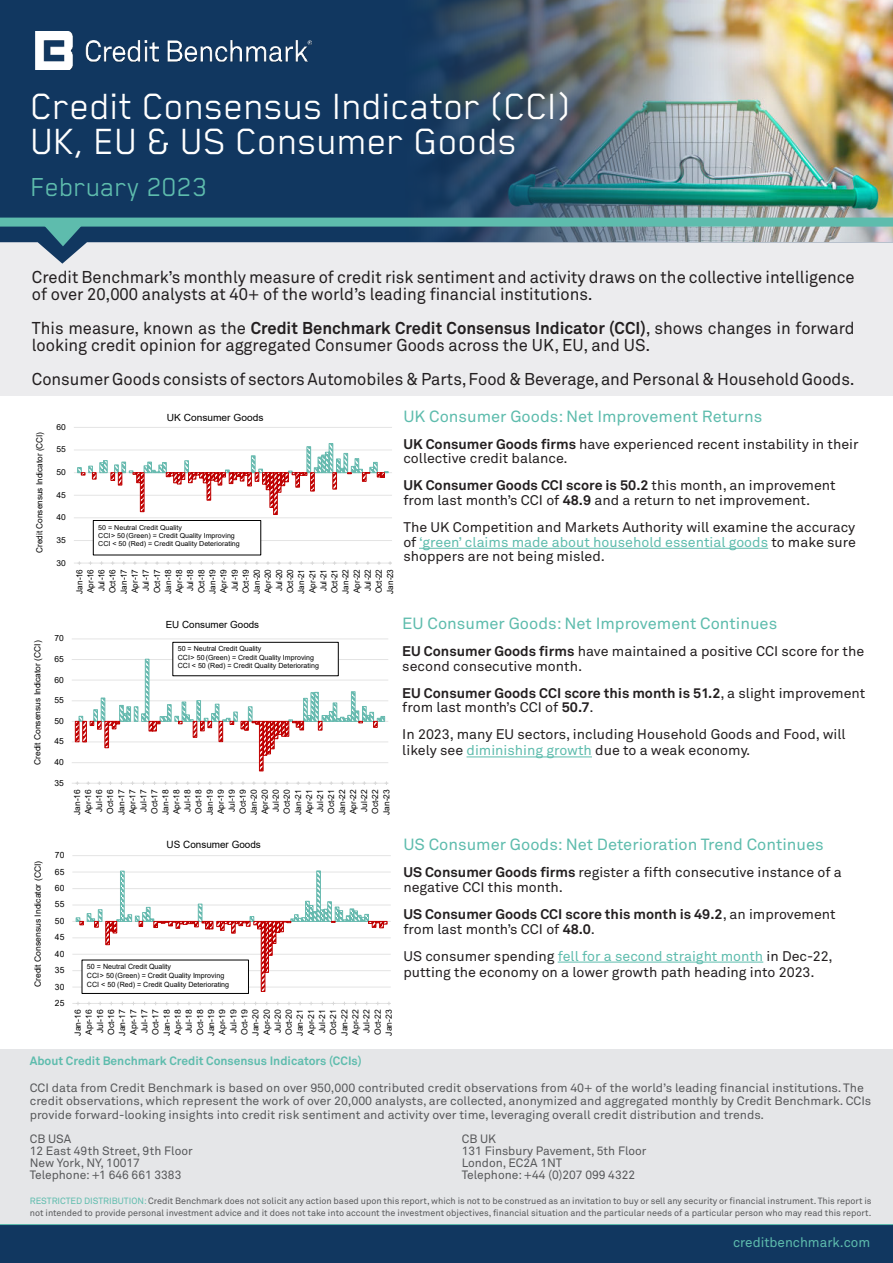
<style>
.page{position:relative;width:893px;height:1263px;background:#fff}
.page>*{position:absolute;margin:0;border:0;box-sizing:border-box;transform-origin:0 0}
.t1{font:42px/34.5px "Blender Pro";color:#fff}
.t2{font:30px "Blender Pro";color:#5ebcad}
.t3{font:16.95px/17px "Akkurat Pro";color:#231f20}
.t4{font:16.05px "Akkurat Pro";color:#5ebcad}
.t5{font:13.8px/14.5px "Akkurat Pro";color:#231f20}
.t6{font:700 13.8px/14.5px "Akkurat Pro";color:#231f20}
.t7{font:13.5px "Akkurat Pro";color:#5ebcad}
.t8{font:12px/13.5px "Akkurat Pro";color:#57585a}
.t9{font:700 12px "Akkurat Pro";color:#5ebcad}
.t10{font:10.05px "Arial";color:#000}
.t11{font:9.9px "Arial";color:#000}
.t12{font:9.75px "Arial";color:#000}
.t13{font:9px/12px "Akkurat Pro";color:#57585a}
.t14{font:8.55px/11.1px "Arial";color:#000;text-align:justify}
.t15{font:8.4px/11.1px "Arial";color:#000;text-align:center}
.t16{font:8.25px "Arial";color:#000}
.t17{font:7.2px/8.6px "Arial";color:#000}
.t18{font:7.05px/8.4px "Arial";color:#000}
.t19{font:6.9px/8.2px "Arial";color:#000}
.s1{font-weight:700}
.s2{color:#5ebcad}
.s3{font-weight:400}
</style>
<div class="page">
<div style="left:0;top:236px;width:893px;height:159px;background:#ececee"></div>
<svg style="left:0;top:0;width:893px;height:264px;fill:#113760"></svg>
<img style="left:331px;top:0;width:562px;height:242px">
<div style="left:0;top:218px;width:893px;height:9px;background:#5ebcad"></div>
<svg style="left:45px;top:227px;width:36px;height:19px"></svg>
<img style="left:35px;top:32px;width:277px;height:37px">
<div style="left:0;top:1049px;width:893px;height:176px;background:#e5e6e8"></div>
<div style="left:0;top:1225px;width:893px;height:38px;background:#113760"></div>
<hr style="left:0;top:1224px;width:893px;height:1px;background:#5ebcad">
<hr style="left:558px;top:962px;width:205px;height:1px;background:#5ebcad">
<hr style="left:419px;top:548px;width:349px;height:1px;background:#5ebcad">
<hr style="left:466px;top:757px;width:126px;height:1px;background:#5ebcad">
<svg style="left:74px;top:427px;width:318px;height:138px"></svg>
<div style="left:93px;top:520px;width:168px;height:35px;background:#fff"></div>
<div style="left:93px;top:520px;width:168px;height:35px;border:1px solid #000"></div>
<svg style="left:72px;top:638px;width:317px;height:147px"></svg>
<div style="left:173px;top:642px;width:165px;height:34px;background:#fff"></div>
<div style="left:173px;top:642px;width:166px;height:34px;border:1px solid #000"></div>
<svg style="left:72px;top:855px;width:319px;height:151px"></svg>
<div style="left:82px;top:960px;width:166px;height:33px;background:#fff"></div>
<div style="left:82px;top:960px;width:167px;height:34px;border:1px solid #000"></div>
<h1 class="t1" style="left:31px;top:92px;width:541px">Credit Consensus Indicator (CCI)<br>UK, EU &amp; US Consumer Goods</h1>
<h2 class="t2" style="left:31px;top:176px;width:178px">February 2023</h2>
<p class="t3" style="left:32px;top:270px;width:824px">Credit Benchmark’s monthly measure of credit risk sentiment and activity draws on the collective intelligence of over 20,000 analysts at 40+ of the world’s leading financial institutions.</p>
<p class="t3" style="left:32px;top:321px;width:824px">This measure, known as the <span class="s1">Credit Benchmark Credit Consensus Indicator (CCI)</span>, shows changes in forward looking credit opinion for aggregated Consumer Goods across the UK, EU, and US.</p>
<p class="t3" style="left:32px;top:372px;width:824px">Consumer Goods consists of sectors Automobiles &amp; Parts, Food &amp; Beverage, and Personal &amp; Household Goods.</p>
<p class="t14" style="left:35px;top:553px;width:122px;rotate:-90deg">Credit Consensus Indicator (CCI)</p>
<p class="t15" style="left:33px;top:765px;width:126px;rotate:-90deg">Credit Consensus Indicator (CCI)</p>
<p class="t14" style="left:33px;top:987px;width:128px;rotate:-90deg">Credit Consensus Indicator (CCI)</p>
<p class="t16" style="left:57px;top:424px;width:11px">60</p>
<p class="t16" style="left:57px;top:446px;width:11px">55</p>
<p class="t16" style="left:57px;top:469px;width:11px">50</p>
<p class="t16" style="left:57px;top:492px;width:11px">45</p>
<p class="t16" style="left:57px;top:514px;width:11px">40</p>
<p class="t16" style="left:57px;top:537px;width:11px">35</p>
<p class="t16" style="left:57px;top:559px;width:11px">30</p>
<p class="t11" style="left:167px;top:414px;width:98px">UK Consumer Goods</p>
<p class="t19" style="left:98px;top:524px;width:143px">50 = Neutral Credit Quality<br>CCI&gt; 50 (Green) = Credit Quality Improving<br>CCI &lt; 50 (Red) = Credit Quality Deteriorating</p>
<p class="t14" style="left:75px;top:594px;width:26px;rotate:-90deg">Jan-16<br>Apr-16<br>Jul-16<br>Oct-16<br>Jan-17<br>Apr-17<br>Jul-17<br>Oct-17<br>Jan-18<br>Apr-18<br>Jul-18<br>Oct-18<br>Jan-19<br>Apr-19<br>Jul-19<br>Oct-19<br>Jan-20<br>Apr-20<br>Jul-20<br>Oct-20<br>Jan-21<br>Apr-21<br>Jul-21<br>Oct-21<br>Jan-22<br>Apr-22<br>Jul-22<br>Oct-22<br>Jan-23</p>
<p class="t15" style="left:54px;top:634px;width:11px">70</p>
<p class="t15" style="left:54px;top:654px;width:11px">65</p>
<p class="t15" style="left:54px;top:675px;width:11px">60</p>
<p class="t15" style="left:54px;top:695px;width:11px">55</p>
<p class="t15" style="left:54px;top:716px;width:11px">50</p>
<p class="t15" style="left:54px;top:737px;width:11px">45</p>
<p class="t15" style="left:54px;top:757px;width:11px">40</p>
<p class="t15" style="left:54px;top:778px;width:11px">35</p>
<p class="t12" style="left:166px;top:621px;width:95px">EU Consumer Goods</p>
<p class="t18" style="left:178px;top:645px;width:143px">50 = Neutral Credit Quality<br>CCI&gt; 50 (Green) = Credit Quality Improving<br>CCI &lt; 50 (Red) = Credit Quality Deteriorating</p>
<p class="t15" style="left:72px;top:815px;width:27px;rotate:-90deg">Jan-16<br>Apr-16<br>Jul-16<br>Oct-16<br>Jan-17<br>Apr-17<br>Jul-17<br>Oct-17<br>Jan-18<br>Apr-18<br>Jul-18<br>Oct-18<br>Jan-19<br>Apr-19<br>Jul-19<br>Oct-19<br>Jan-20<br>Apr-20<br>Jul-20<br>Oct-20<br>Jan-21<br>Apr-21<br>Jul-21<br>Oct-21<br>Jan-22<br>Apr-22<br>Jul-22<br>Oct-22<br>Jan-23</p>
<p class="t4" style="left:403px;top:409px;width:360px">UK Consumer Goods: Net Improvement Returns</p>
<p class="t5" style="left:403px;top:438px;width:457px"><span class="s1">UK Consumer Goods firms</span> have experienced recent instability in their collective credit balance.</p>
<p class="t5" style="left:403px;top:479px;width:434px"><span class="s1">UK Consumer Goods CCI score is 50.2</span> this month, an improvement from last month’s CCI of <span class="s1">48.9</span> and a return to net improvement.</p>
<p class="t5" style="left:403px;top:521px;width:454px;text-align:justify">The UK Competition and Markets Authority will examine the accuracy of <span class="s2">‘green’ claims made about household essential goods</span> to make sure shoppers are not being misled.</p>
<p class="t4" style="left:402px;top:616px;width:376px">EU Consumer Goods: Net Improvement Continues</p>
<p class="t5" style="left:402px;top:645px;width:463px"><span class="s1">EU Consumer Goods firms</span> have maintained a positive CCI score for the second consecutive month.</p>
<p class="t6" style="left:402px;top:686px;width:465px">EU Consumer Goods CCI score this month is 51.2<span class="s3">, a slight improvement from last month’s CCI of</span> 50.7<span class="s3">.</span></p>
<p class="t5" style="left:402px;top:727px;width:445px;line-height:16px">In 2023, many EU sectors, including Household Goods and Food, will likely see <span class="s2">diminishing growth</span> due to a weak economy.</p>
<p class="t14" style="left:55px;top:850px;width:11px">70</p>
<p class="t14" style="left:55px;top:867px;width:11px">65</p>
<p class="t14" style="left:55px;top:883px;width:11px">60</p>
<p class="t14" style="left:55px;top:900px;width:11px">55</p>
<p class="t14" style="left:55px;top:916px;width:11px">50</p>
<p class="t14" style="left:55px;top:932px;width:11px">45</p>
<p class="t14" style="left:55px;top:949px;width:11px">40</p>
<p class="t14" style="left:55px;top:965px;width:11px">35</p>
<p class="t14" style="left:55px;top:982px;width:11px">30</p>
<p class="t14" style="left:55px;top:998px;width:11px">25</p>
<p class="t10" style="left:167px;top:841px;width:96px">US Consumer Goods</p>
<p class="t17" style="left:87px;top:963px;width:144px">50 = Neutral Credit Quality<br>CCI&gt; 50 (Green) = Credit Quality Improving<br>CCI &lt; 50 (Red) = Credit Quality Deteriorating</p>
<p class="t14" style="left:73px;top:1036px;width:28px;text-align:center;rotate:-90deg">Jan-16<br>Apr-16<br>Jul-16<br>Oct-16<br>Jan-17<br>Apr-17<br>Jul-17<br>Oct-17<br>Jan-18<br>Apr-18<br>Jul-18<br>Oct-18<br>Jan-19<br>Apr-19<br>Jul-19<br>Oct-19<br>Jan-20<br>Apr-20<br>Jul-20<br>Oct-20<br>Jan-21<br>Apr-21<br>Jul-21<br>Oct-21<br>Jan-22<br>Apr-22<br>Jul-22<br>Oct-22<br>Jan-23</p>
<p class="t4" style="left:403px;top:838px;width:422px">US Consumer Goods: Net Deterioration Trend Continues</p>
<p class="t5" style="left:403px;top:866px;width:440px"><span class="s1">US Consumer Goods firms</span> register a fifth consecutive instance of a negative CCI this month.</p>
<p class="t6" style="left:403px;top:907px;width:434px">US Consumer Goods CCI score this month is 49.2<span class="s3">, an improvement from last month’s CCI of</span> 48.0<span class="s3">.</span></p>
<p class="t5" style="left:403px;top:949px;width:431px;line-height:16px">US consumer spending <span class="s2">fell for a second straight month</span> in Dec-22, putting the economy on a lower growth path heading into 2023.</p>
<p class="t9" style="left:30px;top:1056px;width:333px">About Credit Benchmark Credit Consensus Indicators (CCIs)</p>
<p class="t8" style="left:30px;top:1081px;width:843px">CCI data from Credit Benchmark is based on over 950,000 contributed credit observations from 40+ of the world’s leading financial institutions. The credit observations, which represent the work of over 20,000 analysts, are collected, anonymized and aggregated monthly by Credit Benchmark. CCIs provide forward-looking insights into credit risk sentiment and activity over time, leveraging overall credit distribution and trends.</p>
<p class="t8" style="left:30px;top:1133px;width:43px">CB USA</p>
<p class="t8" style="left:462px;top:1133px;width:36px">CB UK</p>
<p class="t8" style="left:30px;top:1145px;width:164px">12 East 49th Street, 9th Floor</p>
<p class="t8" style="left:462px;top:1145px;width:186px">131 Finsbury Pavement, 5th Floor</p>
<p class="t8" style="left:30px;top:1157px;width:112px">New York, NY, 10017</p>
<p class="t8" style="left:462px;top:1157px;width:102px">London, EC2A 1NT</p>
<p class="t8" style="left:30px;top:1169px;width:153px">Telephone: +1 646 661 3383</p>
<p class="t8" style="left:462px;top:1169px;width:175px">Telephone: +44 (0)207 099 4322</p>
<p class="t13" style="left:30px;top:1195px;width:843px"><span class="s2">RESTRICTED DISTRIBUTION:</span>Credit Benchmark does not solicit any action based upon this report, which is not to be construed as an invitation to buy or sell any security or financial instrument. This report is not intended to provide personal investment advice and it does not take into account the investment objectives, financial situation and the particular needs of a particular person who may read this report.</p>
<p class="t7" style="left:733px;top:1236px;width:139px">creditbenchmark.com</p>
</div>
